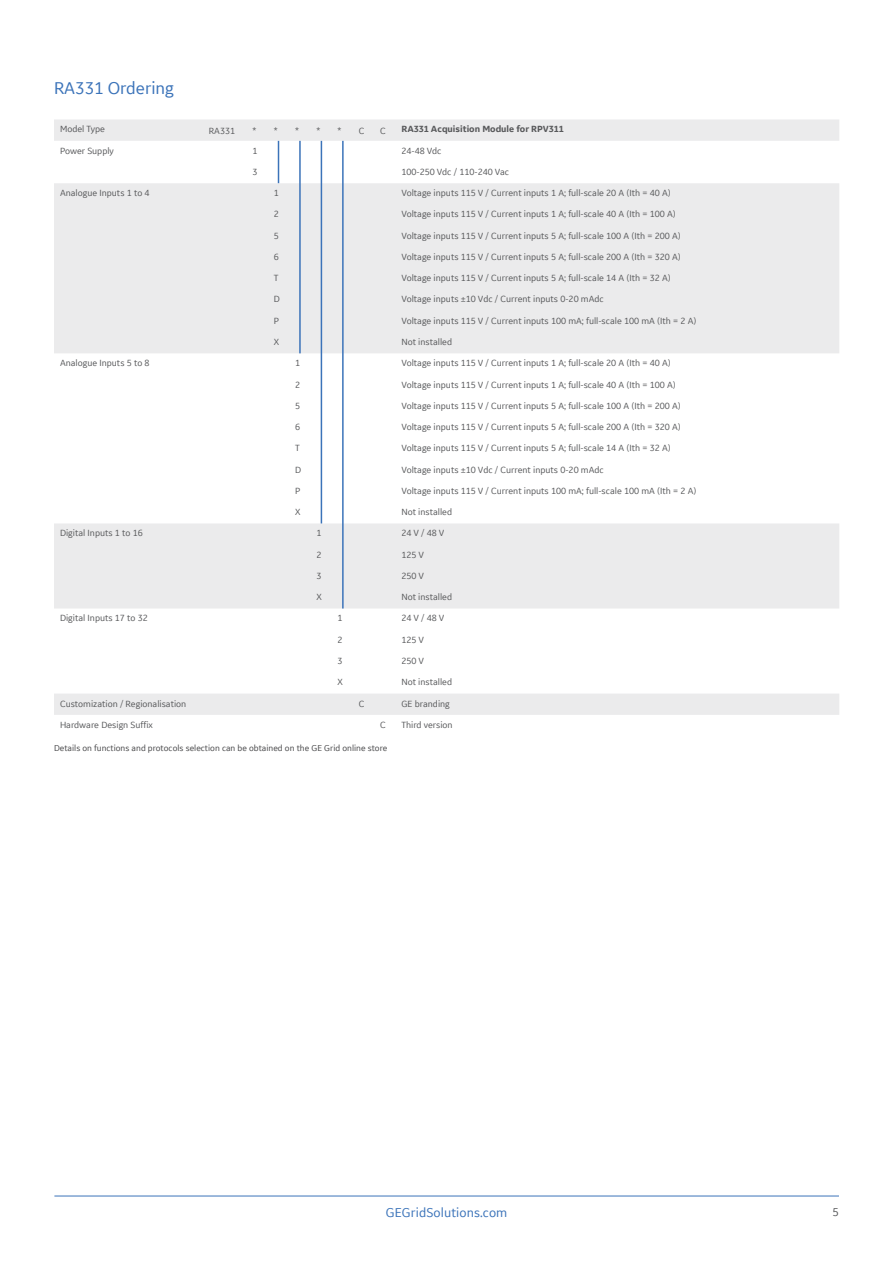
<style>
.page{position:relative;width:893px;height:1263px;background:#fff}
.page>*{position:absolute;margin:0;border:0;box-sizing:border-box;transform-origin:0 0}
.t1{font:18px "GE Inspira Sans";color:#3b73b9}
.t2{font:13.5px "GE Inspira Sans";letter-spacing:.005em;color:#3b73b9}
.t3{font:12px "GE Inspira Sans";color:#58595b}
.t4{font:9.45px "GE Inspira Sans";color:#58595b}
.t5{font:700 9.45px "GE Inspira Sans";color:#58595b}
.t6{font:9px "GE Inspira Sans";color:#48484a}
</style>
<div class="page">
<hr style="left:54px;top:1195px;width:785px;height:1px;background:#3b73b9">
<svg style="left:54px;top:119px;width:785px;height:596px"></svg>
<div style="left:54px;top:183px;width:785px;height:170px;background:#ebebec"></div>
<hr style="left:278px;top:141px;width:1px;height:42px;background:#3b73b9">
<hr style="left:299px;top:141px;width:2px;height:212px;background:#3b73b9">
<hr style="left:321px;top:141px;width:1px;height:382px;background:#3b73b9">
<hr style="left:342px;top:141px;width:2px;height:467px;background:#3b73b9">
<h1 class="t1" style="left:54px;top:77px;width:121px">RA331 Ordering</h1>
<p class="t4" style="left:60px;top:123px;width:47px">Model Type</p>
<p class="t4" style="left:209px;top:125px;width:28px">RA331</p>
<p class="t4" style="left:253px;top:125px;width:27px">* *</p>
<p class="t4" style="left:295px;top:125px;width:27px">* *</p>
<p class="t4" style="left:338px;top:125px;width:28px">* C</p>
<p class="t4" style="left:380px;top:125px;width:7px">C</p>
<p class="t5" style="left:401px;top:123px;width:164px">RA331 Acquisition Module for RPV311</p>
<p class="t4" style="left:60px;top:145px;width:55px">Power Supply</p>
<p class="t4" style="left:253px;top:145px;width:7px">1</p>
<p class="t4" style="left:401px;top:145px;width:42px">24-48 Vdc</p>
<p class="t4" style="left:253px;top:166px;width:7px">3</p>
<p class="t4" style="left:401px;top:166px;width:109px">100-250 Vdc / 110-240 Vac</p>
<p class="t4" style="left:60px;top:187px;width:91px">Analogue Inputs 1 to 4</p>
<p class="t4" style="left:274px;top:187px;width:7px">1</p>
<p class="t4" style="left:401px;top:187px;width:271px">Voltage inputs 115 V / Current inputs 1 A; full-scale 20 A (Ith = 40 A)</p>
<p class="t4" style="left:274px;top:208px;width:7px">2</p>
<p class="t4" style="left:401px;top:208px;width:276px">Voltage inputs 115 V / Current inputs 1 A; full-scale 40 A (Ith = 100 A)</p>
<p class="t4" style="left:274px;top:230px;width:7px">5</p>
<p class="t4" style="left:401px;top:230px;width:281px">Voltage inputs 115 V / Current inputs 5 A; full-scale 100 A (Ith = 200 A)</p>
<p class="t4" style="left:274px;top:251px;width:7px">6</p>
<p class="t4" style="left:401px;top:251px;width:281px">Voltage inputs 115 V / Current inputs 5 A; full-scale 200 A (Ith = 320 A)</p>
<p class="t4" style="left:274px;top:272px;width:6px">T</p>
<p class="t4" style="left:401px;top:272px;width:271px">Voltage inputs 115 V / Current inputs 5 A; full-scale 14 A (Ith = 32 A)</p>
<p class="t4" style="left:274px;top:293px;width:8px">D</p>
<p class="t4" style="left:401px;top:293px;width:204px">Voltage inputs ±10 Vdc / Current inputs 0-20 mAdc</p>
<p class="t4" style="left:274px;top:315px;width:7px">P</p>
<p class="t4" style="left:401px;top:315px;width:297px">Voltage inputs 115 V / Current inputs 100 mA; full-scale 100 mA (Ith = 2 A)</p>
<p class="t4" style="left:274px;top:336px;width:7px">X</p>
<p class="t4" style="left:401px;top:336px;width:52px">Not installed</p>
<p class="t4" style="left:60px;top:357px;width:91px">Analogue Inputs 5 to 8</p>
<p class="t4" style="left:295px;top:357px;width:7px">1</p>
<p class="t4" style="left:401px;top:357px;width:271px">Voltage inputs 115 V / Current inputs 1 A; full-scale 20 A (Ith = 40 A)</p>
<p class="t4" style="left:295px;top:379px;width:7px">2</p>
<p class="t4" style="left:401px;top:379px;width:276px">Voltage inputs 115 V / Current inputs 1 A; full-scale 40 A (Ith = 100 A)</p>
<p class="t4" style="left:295px;top:400px;width:7px">5</p>
<p class="t4" style="left:401px;top:400px;width:281px">Voltage inputs 115 V / Current inputs 5 A; full-scale 100 A (Ith = 200 A)</p>
<p class="t4" style="left:295px;top:421px;width:7px">6</p>
<p class="t4" style="left:401px;top:421px;width:281px">Voltage inputs 115 V / Current inputs 5 A; full-scale 200 A (Ith = 320 A)</p>
<p class="t4" style="left:295px;top:442px;width:6px">T</p>
<p class="t4" style="left:401px;top:442px;width:271px">Voltage inputs 115 V / Current inputs 5 A; full-scale 14 A (Ith = 32 A)</p>
<p class="t4" style="left:295px;top:464px;width:8px">D</p>
<p class="t4" style="left:401px;top:464px;width:204px">Voltage inputs ±10 Vdc / Current inputs 0-20 mAdc</p>
<p class="t4" style="left:295px;top:485px;width:7px">P</p>
<p class="t4" style="left:401px;top:485px;width:297px">Voltage inputs 115 V / Current inputs 100 mA; full-scale 100 mA (Ith = 2 A)</p>
<p class="t4" style="left:295px;top:506px;width:7px">X</p>
<p class="t4" style="left:401px;top:506px;width:52px">Not installed</p>
<p class="t4" style="left:60px;top:527px;width:84px">Digital Inputs 1 to 16</p>
<p class="t4" style="left:316px;top:527px;width:7px">1</p>
<p class="t4" style="left:401px;top:527px;width:45px">24 V / 48 V</p>
<p class="t4" style="left:316px;top:549px;width:7px">2</p>
<p class="t4" style="left:401px;top:549px;width:24px">125 V</p>
<p class="t4" style="left:316px;top:570px;width:7px">3</p>
<p class="t4" style="left:401px;top:570px;width:24px">250 V</p>
<p class="t4" style="left:316px;top:591px;width:7px">X</p>
<p class="t4" style="left:401px;top:591px;width:52px">Not installed</p>
<p class="t4" style="left:60px;top:612px;width:89px">Digital Inputs 17 to 32</p>
<p class="t4" style="left:338px;top:612px;width:7px">1</p>
<p class="t4" style="left:401px;top:612px;width:45px">24 V / 48 V</p>
<p class="t4" style="left:338px;top:634px;width:7px">2</p>
<p class="t4" style="left:401px;top:634px;width:24px">125 V</p>
<p class="t4" style="left:338px;top:655px;width:7px">3</p>
<p class="t4" style="left:401px;top:655px;width:24px">250 V</p>
<p class="t4" style="left:338px;top:676px;width:7px">X</p>
<p class="t4" style="left:401px;top:676px;width:52px">Not installed</p>
<p class="t4" style="left:60px;top:697px;width:128px">Customization / Regionalisation</p>
<p class="t4" style="left:359px;top:697px;width:7px">C</p>
<p class="t4" style="left:401px;top:697px;width:50px">GE branding</p>
<p class="t4" style="left:60px;top:719px;width:94px">Hardware Design Suffix</p>
<p class="t4" style="left:380px;top:719px;width:7px">C</p>
<p class="t4" style="left:401px;top:719px;width:53px">Third version</p>
<p class="t6" style="left:54px;top:742px;width:335px">Details on functions and protocols selection can be obtained on the GE Grid online store</p>
<h2 class="t2" style="left:386px;top:1204px;width:123px">GEGridSolutions.com</h2>
<p class="t3" style="left:833px;top:1205px;width:8px">5</p>
</div>
